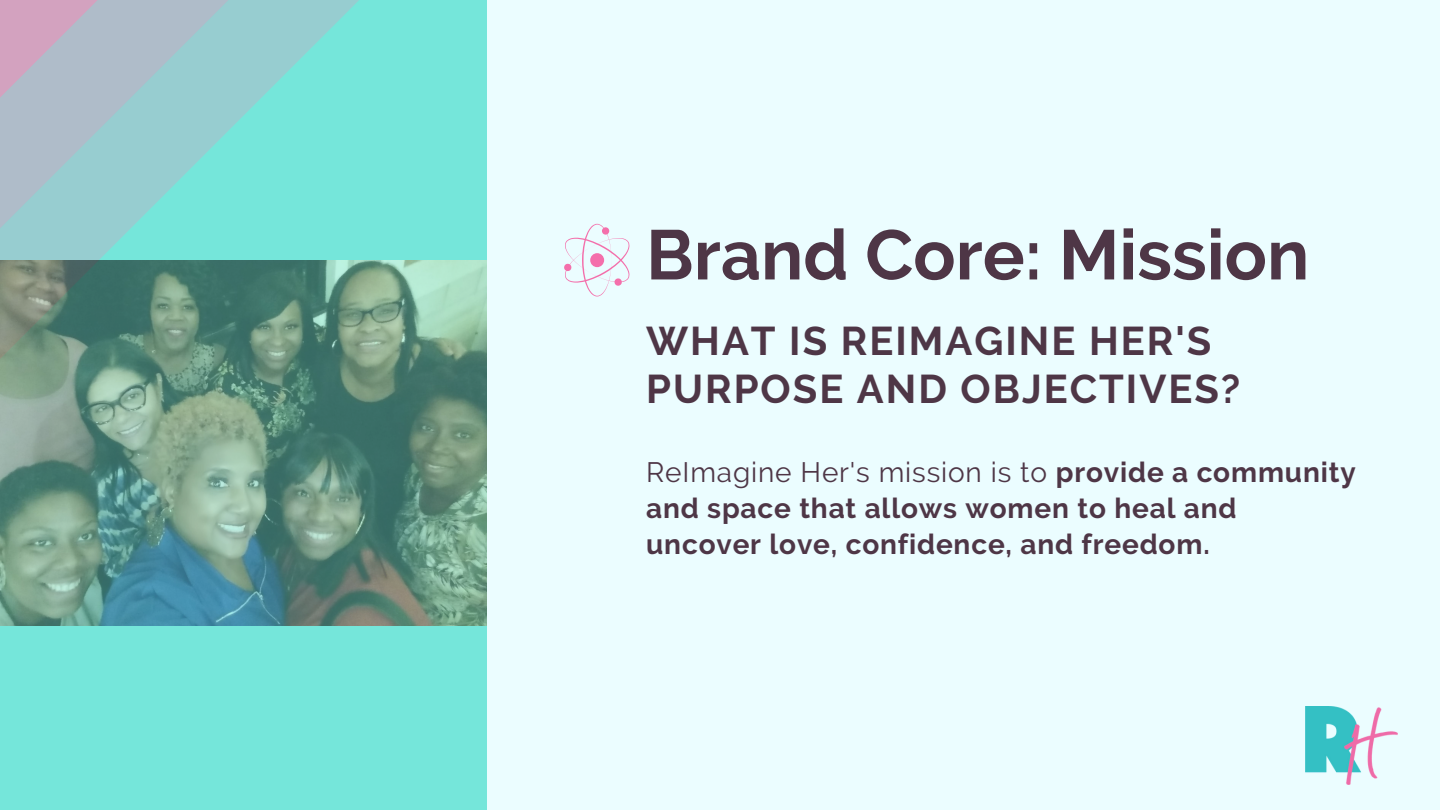
<style>
.page{position:relative;width:1440px;height:810px;background:#ebfdff}
.page>*{position:absolute;margin:0;border:0;box-sizing:border-box;transform-origin:0 0}
.t1{font:700 70px "Raleway";color:#4e3646}
.t2{font:700 40px/48px "Raleway";letter-spacing:.05em;color:#4e3646}
.t3{font:700 28px/36px "Raleway";letter-spacing:.03em;color:#4e3646}
.s1{font-weight:400}
</style>
<div class="page">
<div style="left:0;top:0;width:486px;height:810px;background:#75e6da"></div>
<svg style="left:564px;top:224px;width:66px;height:73px"></svg>
<div style="left:590px;top:253px;width:14px;height:14px;background:#f46fab;border-radius:50%"></div>
<svg style="left:0;top:0;width:359px;height:260px"></svg>
<svg style="left:0;top:0;width:247px;height:244px;fill:#97cdd0"></svg>
<svg style="left:0;top:0;width:116px;height:114px"></svg>
<img style="left:1305px;top:707px;width:93px;height:78px">
<img style="left:0;top:260px;width:487px;height:365px">
<h1 class="t1" style="left:646px;top:214px;width:665px">Brand Core: Mission</h1>
<h2 class="t2" style="left:646px;top:317px;width:596px">WHAT IS REIMAGINE HER'S<br>PURPOSE AND OBJECTIVES?</h2>
<p class="t3" style="left:646px;top:454px;width:711px"><span class="s1">ReImagine Her's mission is to</span> provide a community and space that allows women to heal and uncover love, confidence, and freedom.</p>
</div>
